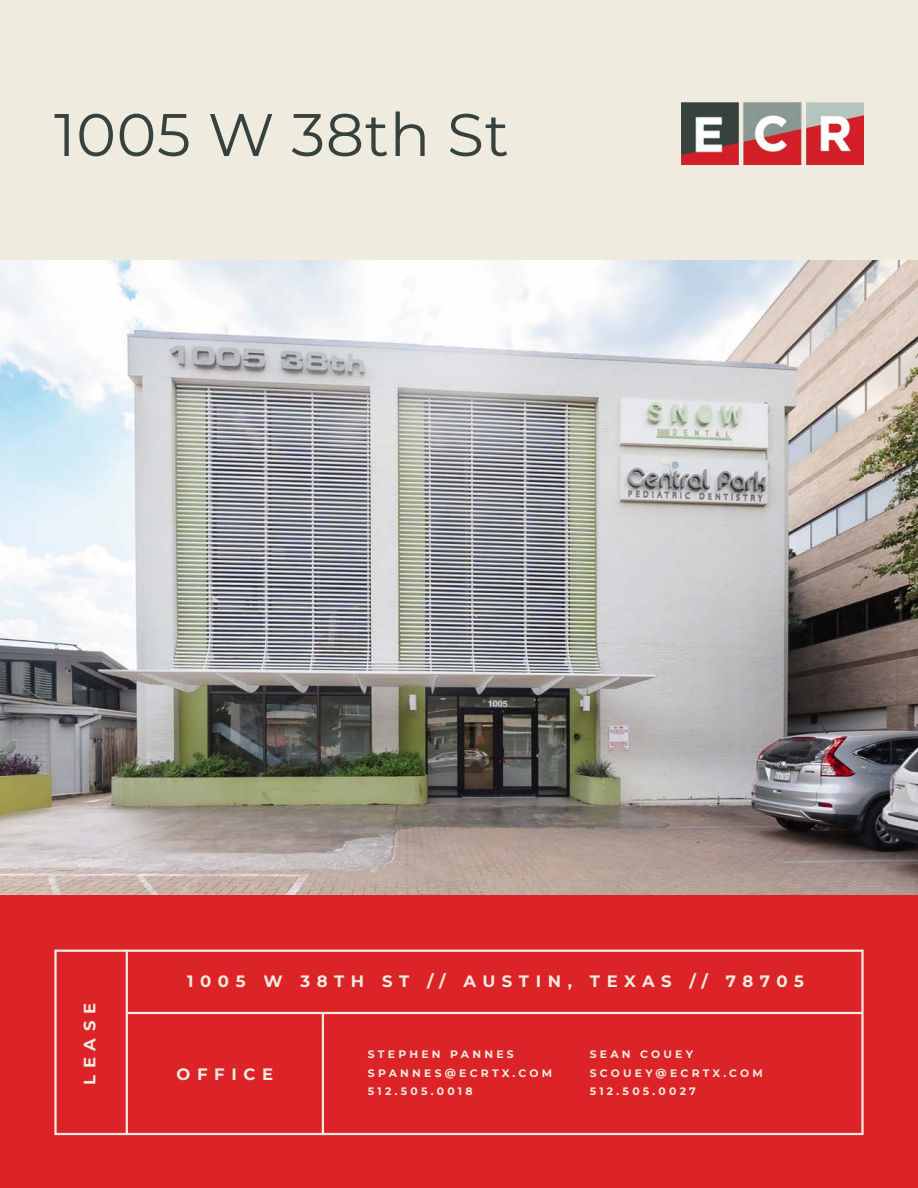
<style>
.page{position:relative;width:918px;height:1188px;background:#fff}
.page>*{position:absolute;margin:0;border:0;box-sizing:border-box;transform-origin:0 0}
.t1{font:60px "Montserrat";letter-spacing:.01em;color:#37423f}
.t2{font:700 16.5px "Montserrat";letter-spacing:.4em;color:#f0ebdf}
.t3{font:700 10.8px/18.6px "Montserrat";letter-spacing:.3em;color:#f0ebdf}
</style>
<div class="page">
<img style="left:0;top:260px;width:918px;height:635px">
<div style="left:0;top:895px;width:918px;height:293px;background:#db2328"></div>
<div style="left:0;top:0;width:918px;height:260px;background:#f0ebdf"></div>
<img style="left:682px;top:103px;width:182px;height:61px">
<div style="left:54px;top:950px;width:810px;height:185px;border:2px solid #f0ebdf"></div>
<hr style="left:128px;top:1012px;width:734px;height:2px;background:#f0ebdf">
<hr style="left:126px;top:950px;width:2px;height:184px;background:#f0ebdf">
<hr style="left:322px;top:1013px;width:2px;height:121px;background:#f0ebdf">
<h1 class="t1" style="left:54px;top:93px;width:456px">1005 W 38th St</h1>
<h2 class="t2" style="left:78px;top:1085px;width:83px;rotate:-90deg">LEASE</h2>
<h2 class="t2" style="left:187px;top:970px;width:618px">1005 W 38TH ST // AUSTIN, TEXAS // 78705</h2>
<h2 class="t2" style="left:177px;top:1062px;width:98px">OFFICE</h2>
<p class="t3" style="left:368px;top:1045px;width:186px">STEPHEN PANNES<br>SPANNES@ECRTX.COM<br>512.505.0018</p>
<p class="t3" style="left:590px;top:1045px;width:175px">SEAN COUEY<br>SCOUEY@ECRTX.COM<br>512.505.0027</p>
</div>
